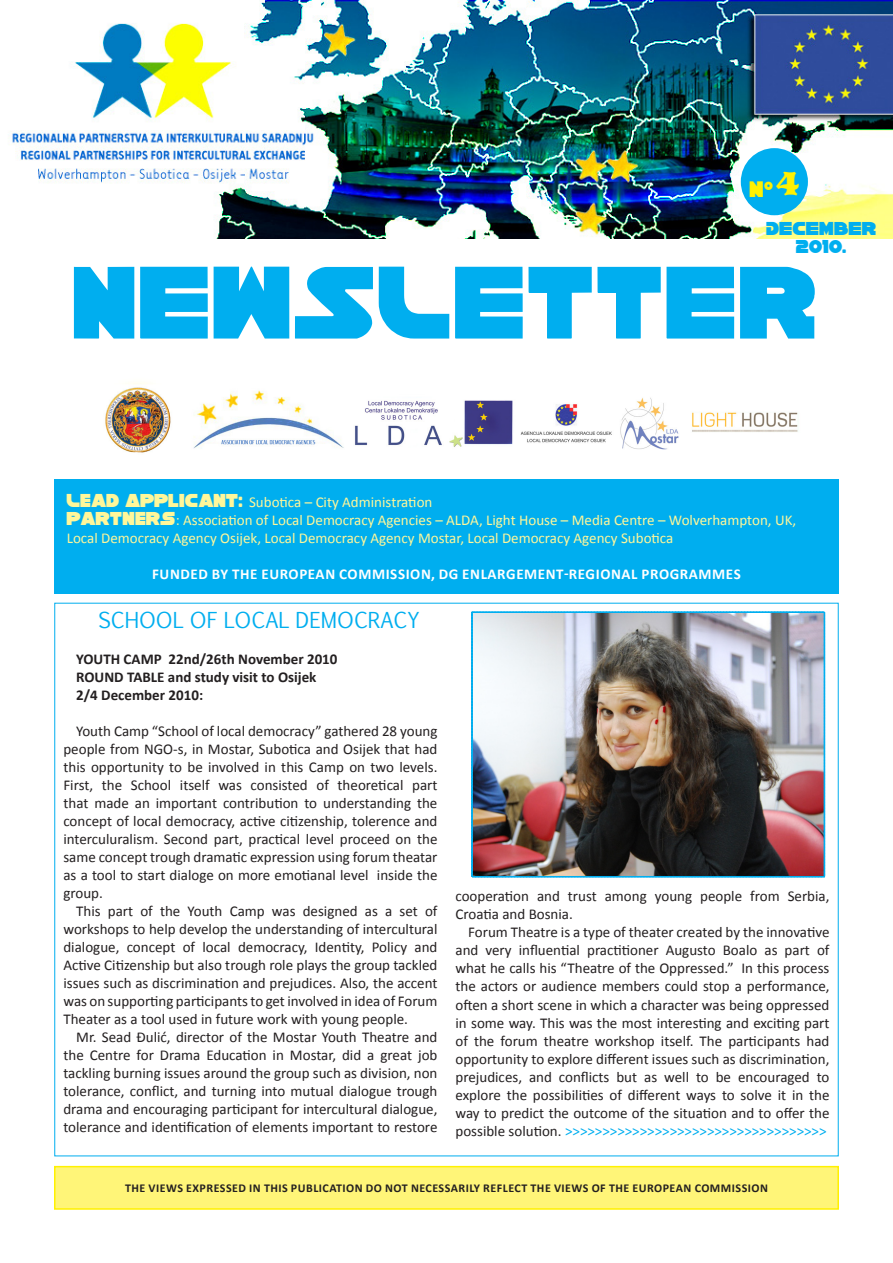
<style>
.page{position:relative;width:893px;height:1263px;background:#fff}
.page>*{position:absolute;margin:0;border:0;box-sizing:border-box;transform-origin:0 0}
.t1{font:82.5px "Han Solo";color:#00aeef}
.t2{font:31.5px "Vivian";color:#fff101}
.t3{font:21px "Euphemia CAS";color:#00aeef}
.t4{font:18px "Han Solo";color:#fff101}
.t5{font:15px/18px "Calibri";color:#231f20;text-align:justify}
.t6{font:15px/18px "Calibri";color:#fff79a}
.t7{font:700 15px "Calibri";color:#231f20}
.t8{font:700 15px "Calibri";letter-spacing:.04em;color:#fff}
.t9{font:15px/18px "Han Solo";color:#00aeef;text-align:center}
.t10{font:700 12px "Calibri";letter-spacing:.04em;color:#231f20}
.s1{font-family:"Han Solo"}
.s2{color:#00aeef}
</style>
<div class="page">
<img style="left:12px;top:1px;width:881px;height:238px">
<div style="left:741px;top:148px;width:67px;height:67px;background:#00aeef;border-radius:50%"></div>
<img style="left:105px;top:383px;width:693px;height:70px">
<div style="left:54px;top:480px;width:785px;height:114px;background:#00aeef"></div>
<div style="left:55px;top:1166px;width:783px;height:43px;background:#fff578"></div>
<div style="left:54px;top:1166px;width:785px;height:44px;border:2px solid #fff101"></div>
<img style="left:471px;top:611px;width:354px;height:267px">
<p class="t4" style="left:750px;top:180px;width:24px">N<sup>O</sup></p>
<p class="t2" style="left:776px;top:163px;width:25px">4</p>
<p class="t9" style="left:766px;top:221px;width:112px">DECEMBER<br>2010.</p>
<p class="t1" style="left:74px;top:262px;width:747px">NEWSLETTER</p>
<p class="t6" style="left:67px;top:493px;width:367px"><span class="s1">LEAD APPLICANT:</span> Subotica – City Administration</p>
<p class="t6" style="left:67px;top:511px;width:731px"><span class="s1">PARTNERS</span>: Association of Local Democracy Agencies – ALDA, Light House – Media Centre – Wolverhampton, UK,<br>Local Democracy Agency Osijek, Local Democracy Agency Mostar, Local Democracy Agency Subotica</p>
<p class="t8" style="left:152px;top:564px;width:590px">FUNDED BY THE EUROPEAN COMMISSION, DG ENLARGEMENT-REGIONAL PROGRAMMES</p>
<p class="t3" style="left:98px;top:605px;width:323px">SCHOOL OF LOCAL DEMOCRACY</p>
<p class="t7" style="left:76px;top:650px;width:263px">YOUTH CAMP 22nd/26th November 2010</p>
<p class="t7" style="left:76px;top:668px;width:242px">ROUND TABLE and study visit to Osijek</p>
<p class="t7" style="left:76px;top:686px;width:128px">2/4 December 2010:</p>
<p class="t5" style="left:63px;top:722px;width:376px;text-indent:13px">Youth Camp “School of local democracy” gathered 28 young people from NGO-s, in Mostar, Subotica and Osijek that had this opportunity to be involved in this Camp on two levels.<br>First, the School itself was consisted of theoretical part that made an important contribution to understanding the concept of local democracy, active citizenship, tolerence and interculuralism. Second part, practical level proceed on the same concept trough dramatic expression using forum theatar as a tool to start dialoge on more emotianal level inside the group.</p>
<p class="t5" style="left:63px;top:902px;width:376px;text-indent:13px">This part of the Youth Camp was designed as a set of workshops to help develop the understanding of intercultural dialogue, concept of local democracy, Identity, Policy and Active Citizenship but also trough role plays the group tackled issues such as discrimination and prejudices. Also, the accent was on supporting participants to get involved in idea of Forum Theater as a tool used in future work with young people.</p>
<p class="t5" style="left:63px;top:1028px;width:376px;text-indent:13px">Mr. Sead Đulić, director of the Mostar Youth Theatre and the Centre for Drama Education in Mostar, did a great job tackling burning issues around the group such as division, non tolerance, conflict, and turning into mutual dialogue trough drama and encouraging participant for intercultural dialogue, tolerance and identification of elements important to restore</p>
<p class="t5" style="left:455px;top:887px;width:376px">cooperation and trust among young people from Serbia,<br>Croatia and Bosnia.</p>
<p class="t5" style="left:455px;top:923px;width:376px;text-indent:13px">Forum Theatre is a type of theater created by the innovative and very influential practitioner Augusto Boalo as part of what he calls his “Theatre of the Oppressed.” In this process the actors or audience members could stop a performance, often a short scene in which a character was being oppressed in some way. This was the most interesting and exciting part of the forum theatre workshop itself. The participants had opportunity to explore different issues such as discrimination, prejudices, and conflicts but as well to be encouraged to explore the possibilities of different ways to solve it in the way to predict the outcome of the situation and to offer the possible solution. <span class="s2">&gt;&gt;&gt;&gt;&gt;&gt;&gt;&gt;&gt;&gt;&gt;&gt;&gt;&gt;&gt;&gt;&gt;&gt;&gt;&gt;&gt;&gt;&gt;&gt;&gt;&gt;&gt;&gt;&gt;&gt;&gt;&gt;&gt;&gt;&gt;</span></p>
<p class="t10" style="left:125px;top:1181px;width:644px">THE VIEWS EXPRESSED IN THIS PUBLICATION DO NOT NECESSARILY REFLECT THE VIEWS OF THE EUROPEAN COMMISSION</p>
</div>
